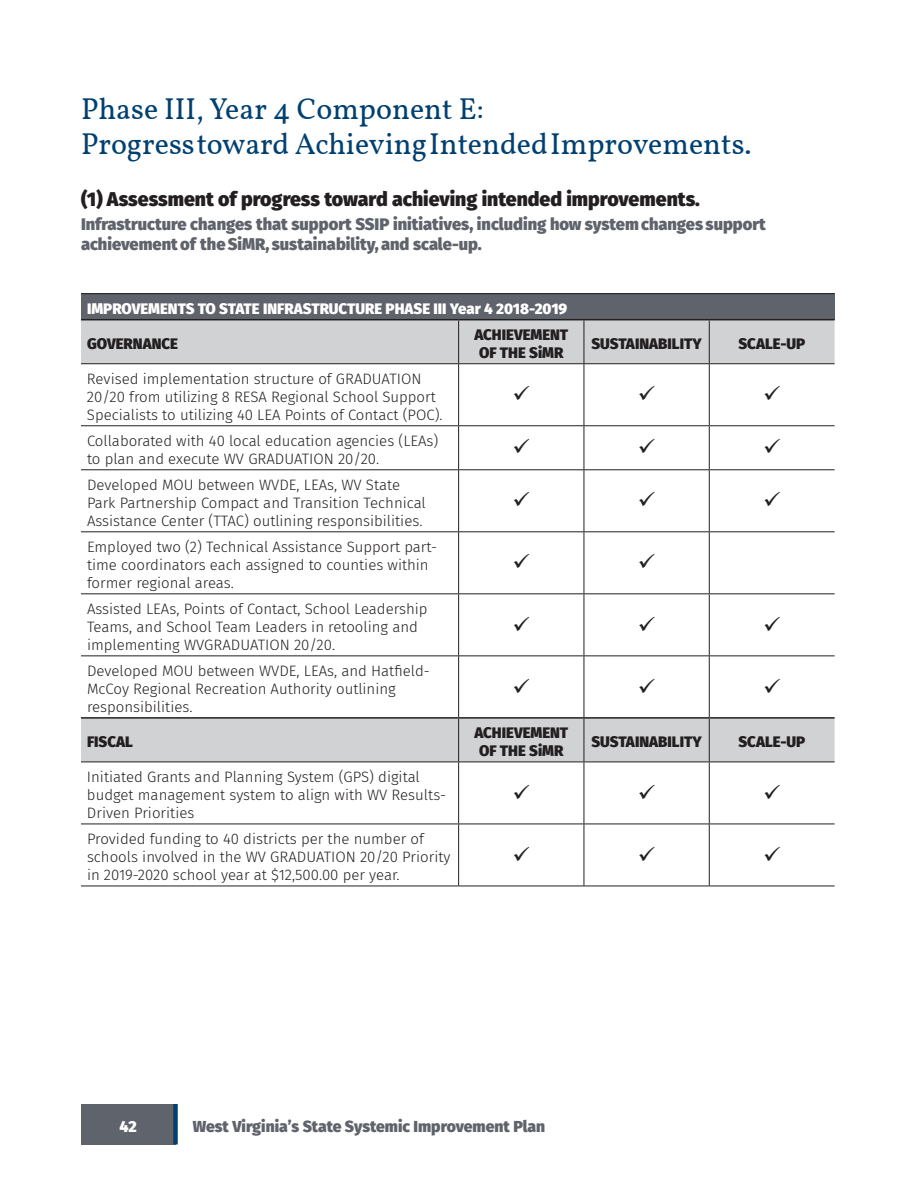
<style>
.page{position:relative;width:918px;height:1188px;background:#fff}
.page>*{position:absolute;margin:0;border:0;box-sizing:border-box;transform-origin:0 0}
.t1{font:30px/35.2px "Vollkorn";color:#004071}
.t2{font:900 19.5px "Fira Sans";color:#231f20}
.t3{font:900 16.5px/19.5px "Fira Sans";color:#5f636b}
.t4{font:900 15.75px "Fira Sans";color:#5f636b}
.t5{font:900 15.75px "Fira Sans";color:#fff}
.table_text{font:300 15px/18px "Fira Sans";color:#231f20}
.table_text-2{font:900 15px/18px "Fira Sans";color:#231f20;text-align:center}
.Table_Head{font:900 15px "Fira Sans";color:#fff}
</style>
<div class="page">
<div style="left:81px;top:1104px;width:95px;height:40px;background:#5f636b"></div>
<div style="left:173px;top:1104px;width:5px;height:40px;background:#004071"></div>
<div style="left:81px;top:294px;width:754px;height:26px;background:#5f636b"></div>
<svg style="left:81px;top:320px;width:754px;height:442px"></svg>
<hr style="left:81px;top:293px;width:378px;height:1px;background:#231f20">
<hr style="left:459px;top:293px;width:125px;height:1px;background:#231f20">
<hr style="left:584px;top:293px;width:125px;height:1px;background:#231f20">
<hr style="left:709px;top:293px;width:126px;height:1px;background:#231f20">
<hr style="left:458px;top:320px;width:1px;height:43px;background:#231f20">
<hr style="left:584px;top:320px;width:1px;height:43px;background:#231f20">
<hr style="left:709px;top:320px;width:1px;height:43px;background:#231f20">
<hr style="left:81px;top:363px;width:378px;height:1px;background:#231f20">
<hr style="left:459px;top:363px;width:125px;height:1px;background:#231f20">
<hr style="left:458px;top:364px;width:1px;height:61px;background:#231f20">
<hr style="left:584px;top:363px;width:125px;height:1px;background:#231f20">
<hr style="left:584px;top:364px;width:1px;height:61px;background:#231f20">
<hr style="left:709px;top:363px;width:126px;height:1px;background:#231f20">
<hr style="left:709px;top:364px;width:1px;height:61px;background:#231f20">
<hr style="left:81px;top:425px;width:378px;height:1px;background:#231f20">
<hr style="left:459px;top:425px;width:125px;height:1px;background:#231f20">
<hr style="left:458px;top:426px;width:1px;height:43px;background:#231f20">
<hr style="left:584px;top:425px;width:125px;height:1px;background:#231f20">
<hr style="left:584px;top:426px;width:1px;height:43px;background:#231f20">
<hr style="left:709px;top:425px;width:126px;height:1px;background:#231f20">
<hr style="left:709px;top:426px;width:1px;height:43px;background:#231f20">
<hr style="left:81px;top:469px;width:378px;height:1px;background:#231f20">
<hr style="left:459px;top:469px;width:125px;height:1px;background:#231f20">
<hr style="left:458px;top:470px;width:1px;height:61px;background:#231f20">
<hr style="left:584px;top:469px;width:125px;height:1px;background:#231f20">
<hr style="left:584px;top:470px;width:1px;height:61px;background:#231f20">
<hr style="left:709px;top:469px;width:126px;height:1px;background:#231f20">
<hr style="left:709px;top:470px;width:1px;height:61px;background:#231f20">
<hr style="left:81px;top:531px;width:378px;height:1px;background:#231f20">
<hr style="left:459px;top:531px;width:125px;height:1px;background:#231f20">
<hr style="left:458px;top:532px;width:1px;height:61px;background:#231f20">
<hr style="left:584px;top:531px;width:125px;height:1px;background:#231f20">
<hr style="left:584px;top:532px;width:1px;height:61px;background:#231f20">
<hr style="left:709px;top:531px;width:126px;height:1px;background:#231f20">
<hr style="left:709px;top:532px;width:1px;height:61px;background:#231f20">
<hr style="left:81px;top:593px;width:378px;height:1px;background:#231f20">
<hr style="left:459px;top:593px;width:125px;height:1px;background:#231f20">
<hr style="left:458px;top:594px;width:1px;height:61px;background:#231f20">
<hr style="left:584px;top:593px;width:125px;height:1px;background:#231f20">
<hr style="left:584px;top:594px;width:1px;height:61px;background:#231f20">
<hr style="left:709px;top:593px;width:126px;height:1px;background:#231f20">
<hr style="left:709px;top:594px;width:1px;height:61px;background:#231f20">
<hr style="left:81px;top:655px;width:378px;height:1px;background:#231f20">
<hr style="left:459px;top:655px;width:125px;height:1px;background:#231f20">
<hr style="left:458px;top:656px;width:1px;height:61px;background:#231f20">
<hr style="left:584px;top:655px;width:125px;height:1px;background:#231f20">
<hr style="left:584px;top:656px;width:1px;height:61px;background:#231f20">
<hr style="left:709px;top:655px;width:126px;height:1px;background:#231f20">
<hr style="left:709px;top:656px;width:1px;height:61px;background:#231f20">
<hr style="left:458px;top:719px;width:1px;height:43px;background:#231f20">
<hr style="left:584px;top:719px;width:1px;height:43px;background:#231f20">
<hr style="left:709px;top:719px;width:1px;height:43px;background:#231f20">
<hr style="left:81px;top:762px;width:378px;height:1px;background:#231f20">
<hr style="left:459px;top:762px;width:125px;height:1px;background:#231f20">
<hr style="left:458px;top:762px;width:1px;height:62px;background:#231f20">
<hr style="left:584px;top:762px;width:125px;height:1px;background:#231f20">
<hr style="left:584px;top:762px;width:1px;height:62px;background:#231f20">
<hr style="left:709px;top:762px;width:126px;height:1px;background:#231f20">
<hr style="left:709px;top:762px;width:1px;height:62px;background:#231f20">
<hr style="left:81px;top:824px;width:378px;height:1px;background:#231f20">
<hr style="left:459px;top:824px;width:125px;height:1px;background:#231f20">
<hr style="left:458px;top:824px;width:1px;height:62px;background:#231f20">
<hr style="left:584px;top:824px;width:125px;height:1px;background:#231f20">
<hr style="left:584px;top:824px;width:1px;height:62px;background:#231f20">
<hr style="left:709px;top:824px;width:126px;height:1px;background:#231f20">
<hr style="left:709px;top:824px;width:1px;height:62px;background:#231f20">
<hr style="left:81px;top:886px;width:378px;height:1px;background:#231f20">
<hr style="left:459px;top:886px;width:125px;height:1px;background:#231f20">
<hr style="left:584px;top:886px;width:125px;height:1px;background:#231f20">
<hr style="left:709px;top:886px;width:126px;height:1px;background:#231f20">
<hr style="left:81px;top:319px;width:378px;height:1px;background:#231f20">
<hr style="left:459px;top:319px;width:125px;height:1px;background:#231f20">
<hr style="left:584px;top:319px;width:125px;height:1px;background:#231f20">
<hr style="left:709px;top:319px;width:126px;height:1px;background:#231f20">
<hr style="left:81px;top:717px;width:378px;height:2px;background:#231f20">
<hr style="left:459px;top:717px;width:125px;height:2px;background:#231f20">
<hr style="left:584px;top:717px;width:125px;height:2px;background:#231f20">
<hr style="left:709px;top:717px;width:126px;height:2px;background:#231f20">
<svg style="left:514px;top:386px;width:15px;height:15px"></svg>
<svg style="left:639px;top:386px;width:16px;height:15px"></svg>
<svg style="left:765px;top:386px;width:15px;height:15px"></svg>
<svg style="left:514px;top:439px;width:15px;height:15px"></svg>
<svg style="left:639px;top:439px;width:16px;height:15px"></svg>
<svg style="left:765px;top:439px;width:15px;height:15px"></svg>
<svg style="left:514px;top:492px;width:15px;height:15px"></svg>
<svg style="left:639px;top:492px;width:16px;height:15px"></svg>
<svg style="left:765px;top:492px;width:15px;height:15px"></svg>
<svg style="left:514px;top:554px;width:15px;height:15px"></svg>
<svg style="left:639px;top:554px;width:16px;height:15px"></svg>
<svg style="left:514px;top:616px;width:15px;height:15px"></svg>
<svg style="left:639px;top:616px;width:16px;height:15px"></svg>
<svg style="left:765px;top:616px;width:15px;height:15px"></svg>
<svg style="left:514px;top:678px;width:15px;height:15px"></svg>
<svg style="left:639px;top:678px;width:16px;height:15px"></svg>
<svg style="left:765px;top:678px;width:15px;height:15px"></svg>
<h1 class="t1" style="left:81px;top:89px;width:672px">Phase III, Year 4 Component E:<br>Progress toward Achieving Intended Improvements.</h1>
<h2 class="t2" style="left:81px;top:182px;width:620px">(1) Assessment of progress toward achieving intended improvements.</h2>
<h3 class="t3" style="left:81px;top:213px;width:686px">Infrastructure changes that support SSIP initiatives, including how system changes support achievement of the SiMR, sustainability, and scale-up.</h3>
<p class="Table_Head" style="left:87px;top:295px;width:482px">IMPROVEMENTS TO STATE INFRASTRUCTURE PHASE III Year 4 2018-2019</p>
<p class="table_text-2" style="left:87px;top:333px;width:93px">GOVERNANCE</p>
<p class="table_text-2" style="left:474px;top:324px;width:95px">ACHIEVEMENT<br>OF THE SiMR</p>
<p class="table_text-2" style="left:592px;top:333px;width:112px">SUSTAINABILITY</p>
<p class="table_text-2" style="left:738px;top:333px;width:68px">SCALE-UP</p>
<p class="table_text" style="left:87px;top:369px;width:357px">Revised implementation structure of GRADUATION<br>20/20 from utilizing 8 RESA Regional School Support<br>Specialists to utilizing 40 LEA Points of Contact (POC).</p>
<p class="table_text" style="left:87px;top:431px;width:353px">Collaborated with 40 local education agencies (LEAs) to plan and execute WV GRADUATION 20/20.</p>
<p class="table_text" style="left:87px;top:476px;width:340px">Developed MOU between WVDE, LEAs, WV State<br>Park Partnership Compact and Transition Technical<br>Assistance Center (TTAC) outlining responsibilities.</p>
<p class="table_text" style="left:87px;top:538px;width:352px">Employed two (2) Technical Assistance Support part&shy;time coordinators each assigned to counties within former regional areas.</p>
<p class="table_text" style="left:87px;top:600px;width:342px">Assisted LEAs, Points of Contact, School Leadership<br>Teams, and School Team Leaders in retooling and implementing WVGRADUATION 20/20.</p>
<p class="table_text" style="left:87px;top:662px;width:344px">Developed MOU between WVDE, LEAs, and Hatfield-<br>McCoy Regional Recreation Authority outlining responsibilities.</p>
<p class="table_text-2" style="left:87px;top:731px;width:48px">FISCAL</p>
<p class="table_text-2" style="left:474px;top:722px;width:95px">ACHIEVEMENT<br>OF THE SiMR</p>
<p class="table_text-2" style="left:592px;top:731px;width:112px">SUSTAINABILITY</p>
<p class="table_text-2" style="left:738px;top:731px;width:68px">SCALE-UP</p>
<p class="table_text" style="left:87px;top:768px;width:361px">Initiated Grants and Planning System (GPS) digital budget management system to align with WV Results-<br>Driven Priorities</p>
<p class="table_text" style="left:87px;top:830px;width:365px">Provided funding to 40 districts per the number of schools involved in the WV GRADUATION 20/20 Priority in 2019-2020 school year at $12,500.00 per year.</p>
<p class="t5" style="left:120px;top:1112px;width:19px">42</p>
<p class="t4" style="left:193px;top:1112px;width:354px">West Virginia’s State Systemic Improvement Plan</p>
</div>
